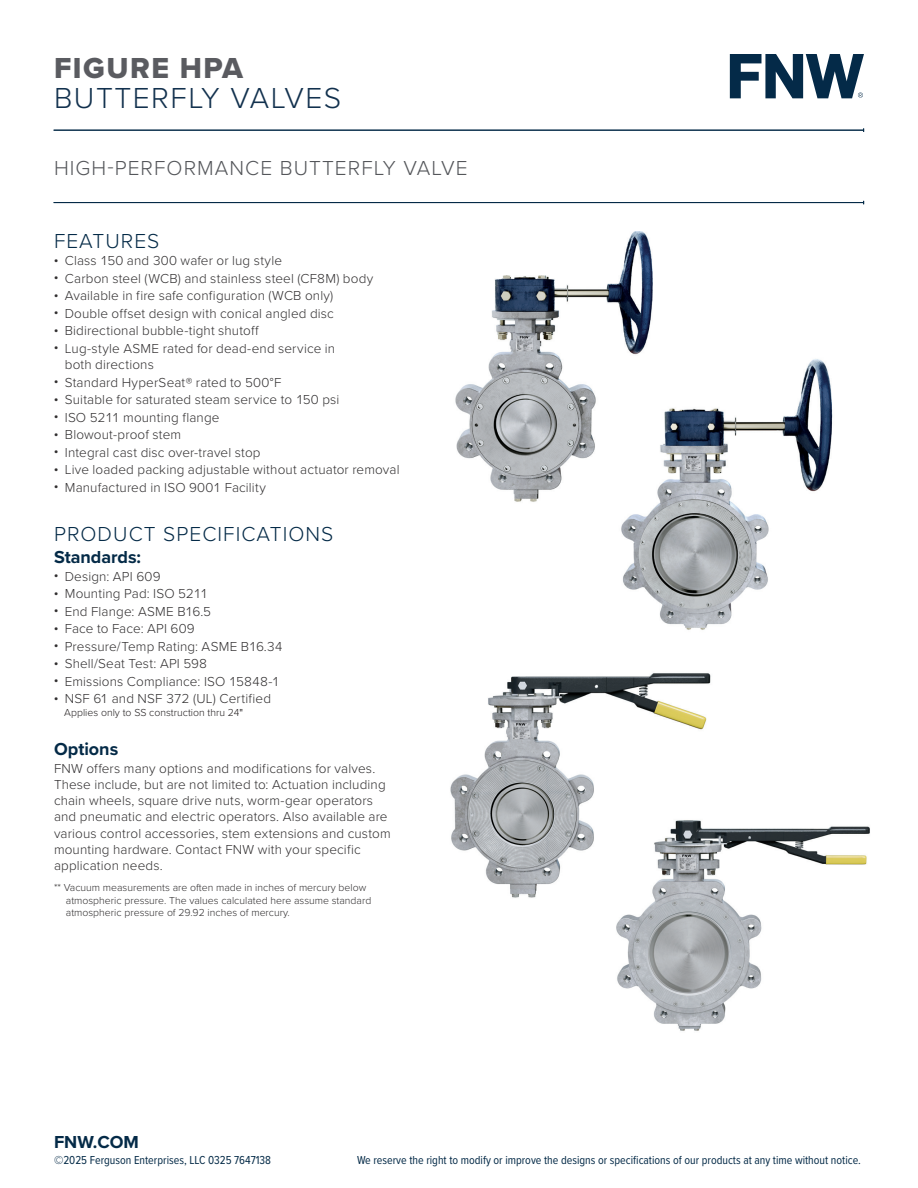
<style>
.page{position:relative;width:918px;height:1188px;background:#fff}
.page>*{position:absolute;margin:0;border:0;box-sizing:border-box;transform-origin:0 0}
.t1{font:300 30px "Proxima Nova";letter-spacing:.05em;color:#12314e}
.t2{font:30px "Proxima Nova Extrabld";letter-spacing:.05em;color:#5a5b60}
.t3{font:300 21px "Proxima Nova";letter-spacing:.05em;color:#54565a}
.t4{font:300 21px "Proxima Nova";letter-spacing:.05em;color:#042a47}
.t5{font:700 18px "Proxima Nova";color:#042a47}
.t6{font:300 13.5px/16.2px "Proxima Nova";letter-spacing:.01em;color:#312f30}
.t7{font:12px "Proxima Nova Cond";color:#042a47}
.t8{font:300 10.5px/12.6px "Proxima Nova";color:#312f30}
.t9{font:300 10.5px "Proxima Nova";color:#231f20}
.s1{font-weight:400}
.s2{font-family:"Proxima Nova Cond";font-weight:400}
</style>
<div class="page">
<svg style="left:730px;top:54px;width:134px;height:44px"></svg>
<hr style="left:54px;top:202px;width:810px;height:1px;background:#042a47">
<hr style="left:54px;top:130px;width:810px;height:1px;background:#042a47">
<img style="left:450px;top:673px;width:261px;height:225px">
<img style="left:612px;top:815px;width:258px;height:216px">
<img style="left:455px;top:231px;width:198px;height:271px">
<img style="left:612px;top:357px;width:221px;height:273px">
<h1 class="t2" style="left:54px;top:45px;width:191px">FIGURE HPA</h1>
<h1 class="t1" style="left:54px;top:76px;width:289px">BUTTERFLY VALVES</h1>
<h2 class="t3" style="left:54px;top:152px;width:415px">HIGH-PERFORMANCE BUTTERFLY VALVE</h2>
<h2 class="t4" style="left:54px;top:225px;width:107px">FEATURES</h2>
<p class="t6" style="left:54px;top:252px;width:230px"><span class="s1">•</span> Class 150 and 300 wafer or lug style</p>
<p class="t6" style="left:54px;top:269px;width:321px"><span class="s1">•</span> Carbon steel (WCB) and stainless steel (CF8M) body</p>
<p class="t6" style="left:54px;top:287px;width:281px"><span class="s1">•</span> Available in fire safe configuration (WCB only)</p>
<p class="t6" style="left:54px;top:304px;width:281px"><span class="s1">•</span> Double offset design with conical angled disc</p>
<p class="t6" style="left:54px;top:322px;width:206px"><span class="s1">•</span> Bidirectional bubble-tight shutoff</p>
<p class="t6" style="left:65px;top:340px;width:272px;text-indent:-11px"><span class="s1">•</span> Lug-style ASME rated for dead-end service in both directions</p>
<p class="t6" style="left:54px;top:373px;width:229px"><span class="s1">•</span> Standard HyperSeat® rated to 500°F</p>
<p class="t6" style="left:54px;top:391px;width:287px"><span class="s1">•</span> Suitable for saturated steam service to 150 psi</p>
<p class="t6" style="left:54px;top:408px;width:167px"><span class="s1">•</span> ISO 5211 mounting flange</p>
<p class="t6" style="left:54px;top:426px;width:129px"><span class="s1">•</span> Blowout-proof stem</p>
<p class="t6" style="left:54px;top:444px;width:208px"><span class="s1">•</span> Integral cast disc over-travel stop</p>
<p class="t6" style="left:54px;top:461px;width:347px"><span class="s1">•</span> Live loaded packing adjustable without actuator removal</p>
<p class="t6" style="left:54px;top:479px;width:213px"><span class="s1">•</span> Manufactured in ISO 9001 Facility</p>
<h2 class="t4" style="left:54px;top:519px;width:281px">PRODUCT SPECIFICATIONS</h2>
<h3 class="t5" style="left:54px;top:544px;width:88px">Standards:</h3>
<p class="t6" style="left:54px;top:567px;width:108px"><span class="s1">•</span> Design: API 609</p>
<p class="t6" style="left:54px;top:585px;width:156px"><span class="s1">•</span> Mounting Pad: ISO 5211</p>
<p class="t6" style="left:54px;top:602px;width:159px"><span class="s1">•</span> End Flange: ASME B16.5</p>
<p class="t6" style="left:54px;top:620px;width:142px"><span class="s1">•</span> Face to Face: API 609</p>
<p class="t6" style="left:54px;top:637px;width:230px"><span class="s1">•</span> Pressure/Temp Rating: ASME B16.34</p>
<p class="t6" style="left:54px;top:655px;width:155px"><span class="s1">•</span> Shell/Seat Test: API 598</p>
<p class="t6" style="left:54px;top:673px;width:227px"><span class="s1">•</span> Emissions Compliance: ISO 15848-1</p>
<p class="t6" style="left:54px;top:690px;width:219px"><span class="s1">•</span> NSF 61 and NSF 372 (UL) Certified</p>
<p class="t9" style="left:64px;top:705px;width:180px">Applies only to SS construction thru 24<span class="s2">"</span></p>
<h3 class="t5" style="left:54px;top:736px;width:66px">Options</h3>
<p class="t6" style="left:54px;top:759px;width:338px">FNW offers many options and modifications for valves.<br>These include, but are not limited to: Actuation including chain wheels, square drive nuts, worm-gear operators and pneumatic and electric operators. Also available are various control accessories, stem extensions and custom mounting hardware. Contact FNW with your specific application needs.</p>
<p class="t8" style="left:66px;top:881px;width:307px;text-indent:-12px">** Vacuum measurements are often made in inches of mercury below atmospheric pressure. The values calculated here assume standard atmospheric pressure of 29.92 inches of mercury.</p>
<h3 class="t5" style="left:54px;top:1129px;width:86px">FNW.COM</h3>
<p class="t7" style="left:54px;top:1152px;width:219px">©2025 Ferguson Enterprises, LLC 0325 7647138</p>
<p class="t7" style="left:357px;top:1152px;width:505px">We reserve the right to modify or improve the designs or specifications of our products at any time without notice.</p>
</div>
